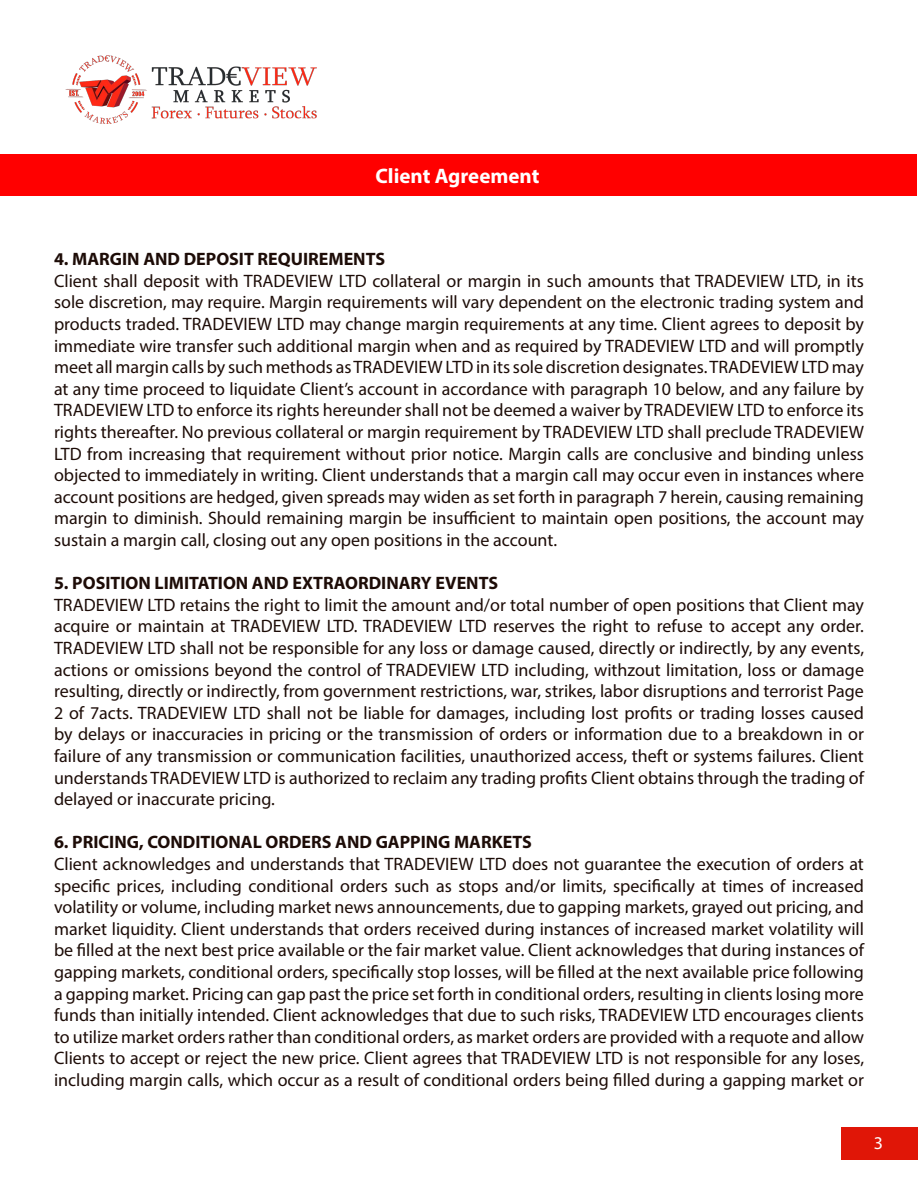
<style>
.page{position:relative;width:918px;height:1188px;background:#fff}
.page>*{position:absolute;margin:0;border:0;box-sizing:border-box;transform-origin:0 0}
.t1{font:700 21px "Myriad Pro";color:#fff}
.t2{font:18px/21.6px "Myriad Pro";color:#1d0c07;text-align:justify}
.t3{font:700 18px "Myriad Pro";color:#1d0c07}
.t4{font:18px "Myriad Pro";color:#fff}
</style>
<div class="page">
<div style="left:0;top:154px;width:916px;height:42px;background:#f00"></div>
<div style="left:841px;top:1128px;width:77px;height:32px;background:#e01607"></div>
<img style="left:66px;top:55px;width:251px;height:69px">
<p class="t1" style="left:376px;top:162px;width:165px">Client Agreement</p>
<p class="t3" style="left:54px;top:247px;width:333px">4. MARGIN AND DEPOSIT REQUIREMENTS</p>
<p class="t2" style="left:54px;top:270px;width:812px">Client shall deposit with TRADEVIEW LTD collateral or margin in such amounts that TRADEVIEW LTD, in its sole discretion, may require. Margin requirements will vary dependent on the electronic trading system and products traded. TRADEVIEW LTD may change margin requirements at any time. Client agrees to deposit by immediate wire transfer such additional margin when and as required by TRADEVIEW LTD and will promptly meet all margin calls by such methods as TRADEVIEW LTD in its sole discretion designates. TRADEVIEW LTD may at any time proceed to liquidate Client’s account in accordance with paragraph 10 below, and any failure by TRADEVIEW LTD to enforce its rights hereunder shall not be deemed a waiver by TRADEVIEW LTD to enforce its rights thereafter. No previous collateral or margin requirement by TRADEVIEW LTD shall preclude TRADEVIEW LTD from increasing that requirement without prior notice. Margin calls are conclusive and binding unless objected to immediately in writing. Client understands that a margin call may occur even in instances where account positions are hedged, given spreads may widen as set forth in paragraph 7 herein, causing remaining margin to diminish. Should remaining margin be insufficient to maintain open positions, the account may sustain a margin call, closing out any open positions in the account.</p>
<p class="t3" style="left:54px;top:571px;width:446px">5. POSITION LIMITATION AND EXTRAORDINARY EVENTS</p>
<p class="t2" style="left:54px;top:594px;width:812px">TRADEVIEW LTD retains the right to limit the amount and/or total number of open positions that Client may acquire or maintain at TRADEVIEW LTD. TRADEVIEW LTD reserves the right to refuse to accept any order.<br>TRADEVIEW LTD shall not be responsible for any loss or damage caused, directly or indirectly, by any events, actions or omissions beyond the control of TRADEVIEW LTD including, withzout limitation, loss or damage resulting, directly or indirectly, from government restrictions, war, strikes, labor disruptions and terrorist Page 2 of 7acts. TRADEVIEW LTD shall not be liable for damages, including lost profits or trading losses caused by delays or inaccuracies in pricing or the transmission of orders or information due to a breakdown in or failure of any transmission or communication facilities, unauthorized access, theft or systems failures. Client understands TRADEVIEW LTD is authorized to reclaim any trading profits Client obtains through the trading of delayed or inaccurate pricing.</p>
<p class="t3" style="left:54px;top:831px;width:479px">6. PRICING, CONDITIONAL ORDERS AND GAPPING MARKETS</p>
<p class="t2" style="left:54px;top:853px;width:812px">Client acknowledges and understands that TRADEVIEW LTD does not guarantee the execution of orders at specific prices, including conditional orders such as stops and/or limits, specifically at times of increased volatility or volume, including market news announcements, due to gapping markets, grayed out pricing, and market liquidity. Client understands that orders received during instances of increased market volatility will be filled at the next best price available or the fair market value. Client acknowledges that during instances of gapping markets, conditional orders, specifically stop losses, will be filled at the next available price following a gapping market. Pricing can gap past the price set forth in conditional orders, resulting in clients losing more funds than initially intended. Client acknowledges that due to such risks, TRADEVIEW LTD encourages clients to utilize market orders rather than conditional orders, as market orders are provided with a requote and allow Clients to accept or reject the new price. Client agrees that TRADEVIEW LTD is not responsible for any loses, including margin calls, which occur as a result of conditional orders being filled during a gapping market or</p>
<p class="t4" style="left:874px;top:1132px;width:11px">3</p>
</div>
